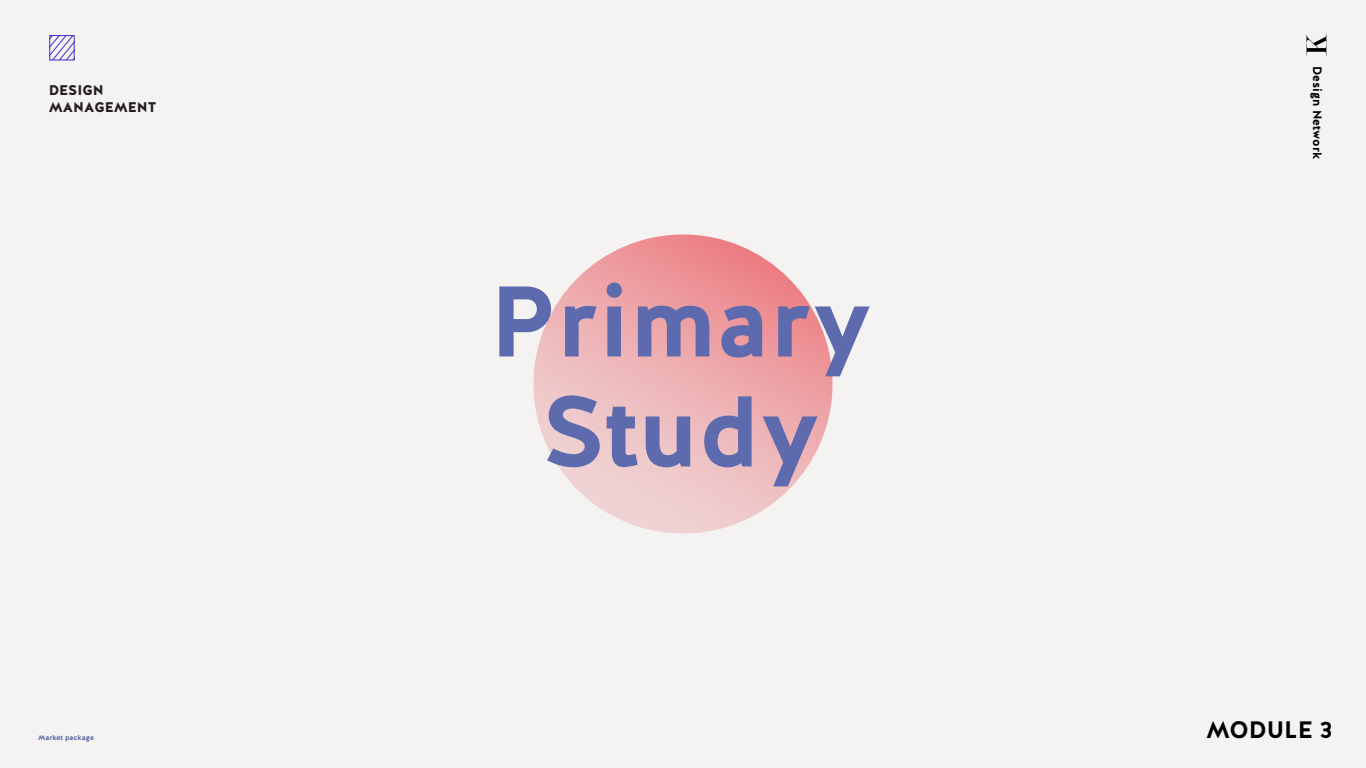
<style>
.page{position:relative;width:1366px;height:768px;background:#f5f3f1}
.page>*{position:absolute;margin:0;border:0;box-sizing:border-box;transform-origin:0 0}
.t1{font:700 100px/110px "Halis GR";color:#5d6aad;text-align:center}
.t2{font:700 23.8px "Halis GR";color:#000}
.t3{font:900 14px/16.8px "Halis GR";color:#221e21}
.t4{font:700 12.2px "Halis GR";color:#000}
.t5{font:700 7.3px "Halis GR";color:#5d6aad}
</style>
<div class="page">
<svg style="left:51px;top:37px;width:22px;height:21px"></svg>
<div style="left:49px;top:35px;width:26px;height:25px;border:1px solid #3a2fcf"></div>
<svg style="left:1307px;top:36px;width:19px;height:18px"></svg>
<svg style="left:533px;top:234px;width:300px;height:300px"></svg>
<p class="t3" style="left:49px;top:82px;width:109px">DESIGN<br>MANAGEMENT</p>
<p class="t5" style="left:38px;top:733px;width:58px">Market package</p>
<h1 class="t1" style="left:489px;top:269px;width:385px">Primary<br>Study</h1>
<p class="t4" style="left:1325px;top:66px;width:95px;rotate:90deg">Design Network</p>
<h2 class="t2" style="left:1206px;top:714px;width:128px">MODULE 3</h2>
</div>
